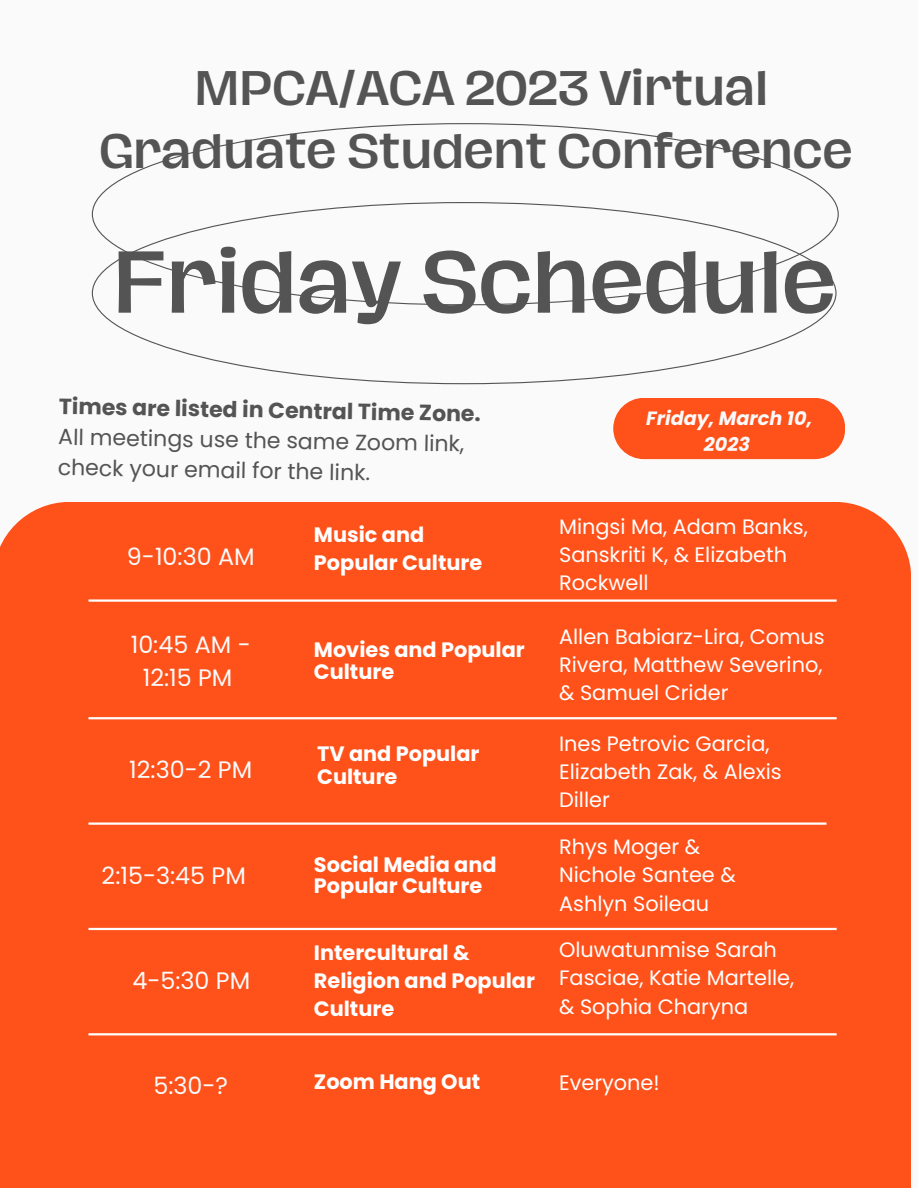
<style>
.page{position:relative;width:918px;height:1188px;background:#fafafa}
.page>*{position:absolute;margin:0;border:0;box-sizing:border-box;transform-origin:0 0}
.t1{font:500 80.25px "Hagrid";color:#545454}
.t2{font:500 44.55px/63px "Hagrid";color:#545454;text-align:center}
.t3{font:23.85px/32.7px "Poppins";color:#fafafa;text-align:center}
.t4{font:22.05px/30.3px "Poppins";color:#545454}
.t5{font:700 22.05px "Poppins";color:#545454}
.t6{font:20.85px/28.2px "Poppins";color:#fff}
.t7{font:700 20.85px/28.2px "Poppins";color:#fff}
.t8{font:italic 700 19.2px/26.4px "Poppins";color:#fafafa;text-align:center}
</style>
<div class="page">
<div style="left:0;top:502px;width:911px;height:686px;background:#ff511a"></div>
<div style="left:613px;top:398px;width:232px;height:61px;background:#ff511a;border-radius:31px"></div>
<hr style="left:88px;top:599px;width:749px;height:3px;background:#fff">
<hr style="left:88px;top:822px;width:738px;height:3px;background:#fff">
<hr style="left:88px;top:1033px;width:749px;height:2px;background:#fff">
<hr style="left:88px;top:717px;width:749px;height:2px;background:#fff">
<hr style="left:88px;top:928px;width:749px;height:2px;background:#fff">
<svg style="left:95px;top:305px;width:739px;height:79px"></svg>
<svg style="left:92px;top:123px;width:747px;height:182px"></svg>
<h2 class="t2" style="left:100px;top:57px;width:755px">MPCA/ACA 2023 Virtual<br>Graduate Student Conference</h2>
<h1 class="t1" style="left:113px;top:244px;width:725px">Friday Schedule</h1>
<p class="t5" style="left:59px;top:391px;width:423px;rotate:1deg">Times are listed in Central Time Zone.</p>
<p class="t4" style="left:59px;top:422px;width:408px;rotate:1deg">All meetings use the same Zoom link, check your email for the link.</p>
<p class="t3" style="left:127px;top:540px;width:129px">9-10:30 AM</p>
<p class="t3" style="left:131px;top:629px;width:122px">10:45 AM -<br>12:15 PM</p>
<p class="t3" style="left:129px;top:753px;width:124px">12:30-2 PM</p>
<p class="t3" style="left:102px;top:859px;width:146px">2:15-3:45 PM</p>
<p class="t3" style="left:132px;top:964px;width:119px">4-5:30 PM</p>
<p class="t3" style="left:153px;top:1070px;width:76px">5:30-?</p>
<p class="t7" style="left:314px;top:521px;width:170px">Music and<br>Popular Culture</p>
<p class="t7" style="left:314px;top:638px;width:212px;line-height:22.5px">Movies and Popular<br>Culture</p>
<p class="t7" style="left:317px;top:742px;width:164px;line-height:22.5px">TV and Popular<br>Culture</p>
<p class="t7" style="left:314px;top:854px;width:184px;line-height:21.3px">Social Media and<br>Popular Culture</p>
<p class="t7" style="left:314px;top:938px;width:223px">Intercultural &amp;<br>Religion and Popular<br>Culture</p>
<p class="t7" style="left:314px;top:1068px;width:168px">Zoom Hang Out</p>
<p class="t8" style="left:646px;top:405px;width:167px">Friday, March 10,<br>2023</p>
<p class="t6" style="left:559px;top:512px;width:250px">Mingsi Ma, Adam Banks,<br>Sanskriti K, &amp; Elizabeth<br>Rockwell</p>
<p class="t6" style="left:559px;top:622px;width:267px;text-align:justify">Allen Babiarz-Lira, Comus Rivera, Matthew Severino, &amp; Samuel Crider</p>
<p class="t6" style="left:559px;top:730px;width:224px">Ines Petrovic Garcia,<br>Elizabeth Zak, &amp; Alexis<br>Diller</p>
<p class="t6" style="left:559px;top:833px;width:178px">Rhys Moger &amp;<br>Nichole Santee &amp;<br>Ashlyn Soileau</p>
<p class="t6" style="left:559px;top:936px;width:237px">Oluwatunmise Sarah<br>Fasciae, Katie Martelle, &amp; Sophia Charyna</p>
<p class="t6" style="left:559px;top:1069px;width:102px">Everyone!</p>
</div>
